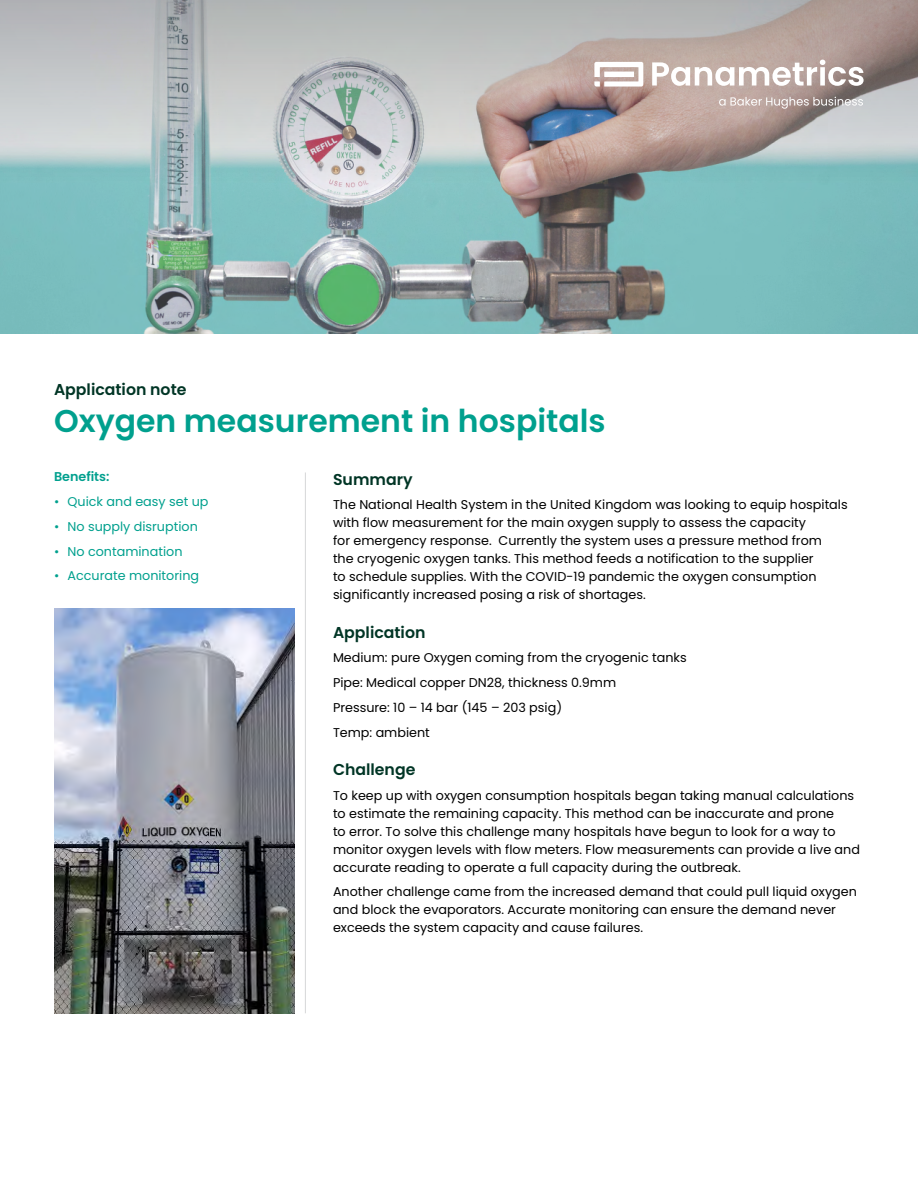
<style>
.page{position:relative;width:918px;height:1188px;background:#fff}
.page>*{position:absolute;margin:0;border:0;box-sizing:border-box;transform-origin:0 0}
.t1{font:600 31.5px "Poppins";color:#00a08e}
.t2{font:600 15.75px "Poppins";color:#003525}
.t3{font:12.75px/18px "Poppins";color:#000}
.t4{font:12.75px "Poppins";color:#00a08e}
.t5{font:600 12.75px "Poppins";color:#00a08e}
</style>
<div class="page">
<svg style="left:0;top:0;width:918px;height:333px;background:#9bb2b1"></svg>
<hr style="left:305px;top:472px;width:1px;height:541px;background:#dadbdc">
<svg style="left:594px;top:62px;width:49px;height:25px"></svg>
<svg style="left:652px;top:60px;width:212px;height:26px"></svg>
<svg style="left:719px;top:97px;width:144px;height:12px;background:#bbadaa"></svg>
<img style="left:54px;top:609px;width:241px;height:404px">
<p class="t2" style="left:54px;top:380px;width:134px">Application note</p>
<h1 class="t1" style="left:54px;top:403px;width:553px">Oxygen measurement in hospitals</h1>
<p class="t5" style="left:54px;top:470px;width:57px">Benefits:</p>
<p class="t4" style="left:54px;top:494px;width:156px">• Quick and easy set up</p>
<p class="t4" style="left:54px;top:519px;width:145px">• No supply disruption</p>
<p class="t4" style="left:54px;top:544px;width:130px">• No contamination</p>
<p class="t4" style="left:54px;top:569px;width:147px">• Accurate monitoring</p>
<p class="t2" style="left:333px;top:470px;width:81px">Summary</p>
<p class="t3" style="left:333px;top:496px;width:516px">The National Health System in the United Kingdom was looking to equip hospitals with flow measurement for the main oxygen supply to assess the capacity<br>for emergency response. Currently the system uses a pressure method from<br>the cryogenic oxygen tanks. This method feeds a notification to the supplier<br>to schedule supplies. With the COVID-19 pandemic the oxygen consumption significantly increased posing a risk of shortages.</p>
<p class="t2" style="left:333px;top:623px;width:94px">Application</p>
<p class="t3" style="left:333px;top:646px;width:355px;line-height:24.8px">Medium: pure Oxygen coming from the cryogenic tanks Pipe: Medical copper DN28, thickness 0.9mm<br>Pressure: 10 – 14 bar (145 – 203 psig)<br>Temp: ambient</p>
<p class="t2" style="left:333px;top:760px;width:84px">Challenge</p>
<p class="t3" style="left:333px;top:786px;width:529px">To keep up with oxygen consumption hospitals began taking manual calculations to estimate the remaining capacity. This method can be inaccurate and prone<br>to error. To solve this challenge many hospitals have begun to look for a way to monitor oxygen levels with flow meters. Flow measurements can provide a live and accurate reading to operate a full capacity during the outbreak.</p>
<p class="t3" style="left:333px;top:883px;width:525px">Another challenge came from the increased demand that could pull liquid oxygen and block the evaporators. Accurate monitoring can ensure the demand never exceeds the system capacity and cause failures.</p>
</div>
